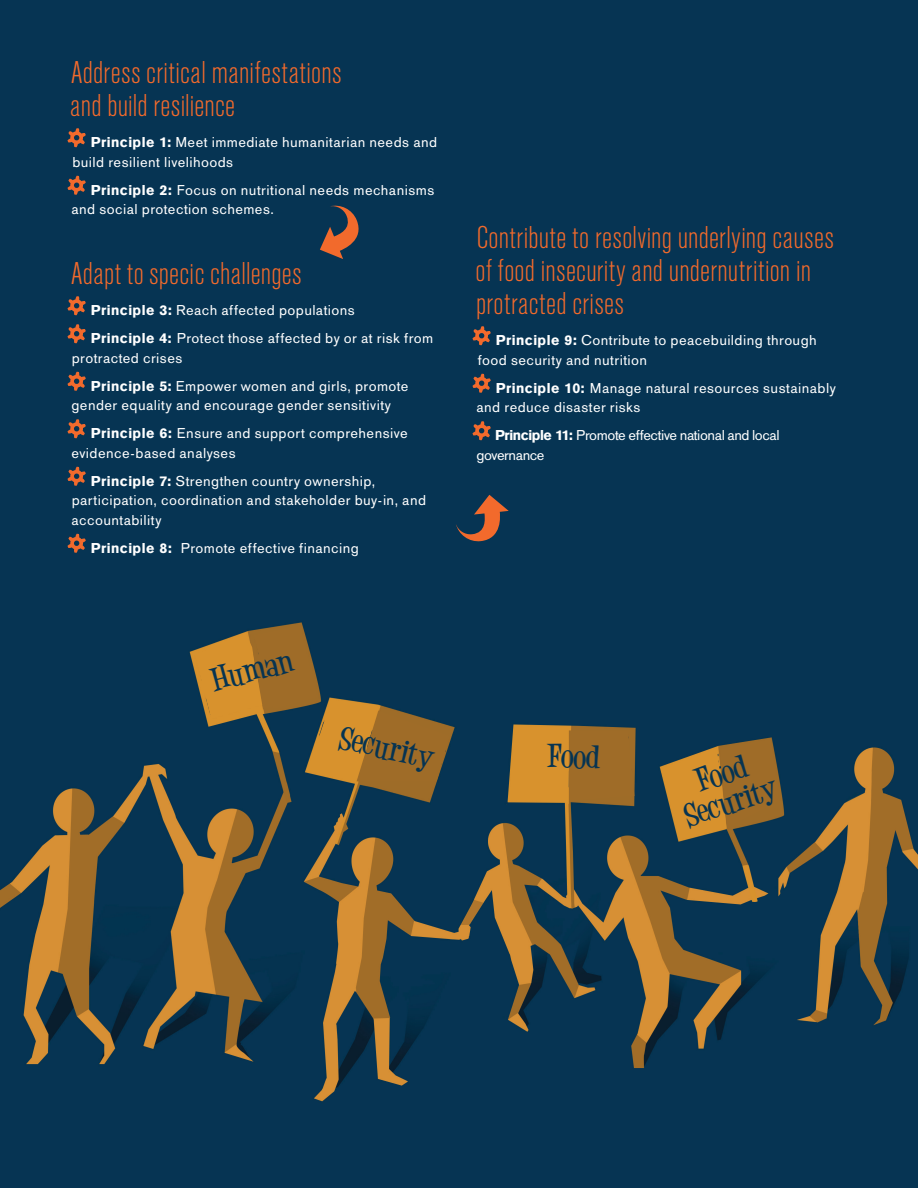
<style>
.page{position:relative;width:918px;height:1188px;background:#fff}
.page>*{position:absolute;margin:0;border:0;box-sizing:border-box;transform-origin:0 0}
.t1{font:33px/33px "A Grotesk Lgt Cnd";letter-spacing:.01em;color:#f26a2c}
.t2{font:700 24.9px/30px "Desigers";color:#063452;text-align:center}
.t3{font:15px/19.5px "A Grotesk Rgl";letter-spacing:.025em;color:#fff}
.t4{font:15px/19.5px "A Grotesk Rgl";letter-spacing:-.03em;color:#fff}
.s1{font-family:"A Grotesk Bld"}
</style>
<div class="page">
<img style="left:0;top:0;width:918px;height:1188px">
<svg style="left:194px;top:625px;width:256px;height:156px;background:#5c573f"></svg>
<svg style="left:510px;top:727px;width:124px;height:74px;background:#b87d2a"></svg>
<svg style="left:661px;top:739px;width:118px;height:98px;background:#926e33"></svg>
<svg style="left:67px;top:128px;width:19px;height:19px"></svg>
<svg style="left:67px;top:176px;width:19px;height:19px"></svg>
<svg style="left:67px;top:296px;width:19px;height:19px"></svg>
<svg style="left:67px;top:324px;width:19px;height:19px"></svg>
<svg style="left:67px;top:372px;width:19px;height:19px"></svg>
<svg style="left:67px;top:419px;width:19px;height:19px"></svg>
<svg style="left:67px;top:467px;width:19px;height:19px"></svg>
<svg style="left:67px;top:534px;width:19px;height:19px"></svg>
<svg style="left:472px;top:326px;width:19px;height:19px"></svg>
<svg style="left:472px;top:374px;width:19px;height:19px"></svg>
<svg style="left:472px;top:421px;width:19px;height:19px"></svg>
<svg style="left:320px;top:204px;width:45px;height:55px;background:#554645"></svg>
<svg style="left:456px;top:495px;width:53px;height:47px;background:#554645"></svg>
<h1 class="t1" style="left:70px;top:58px;width:273px">Address critical manifestations and build resilience</h1>
<p class="t3" style="left:72px;top:134px;width:366px;text-indent:18px"><span class="s1">Principle 1:</span> Meet immediate humanitarian needs and build resilient livelihoods</p>
<p class="t3" style="left:72px;top:181px;width:364px;text-indent:19px"><span class="s1">Principle 2:</span> Focus on nutritional needs mechanisms and social protection schemes.</p>
<h1 class="t1" style="left:72px;top:259px;width:231px">Adapt to specific challenges</h1>
<p class="t3" style="left:91px;top:297px;width:344px;line-height:28px"><span class="s1">Principle 3:</span> Reach affected populations<br><span class="s1">Principle 4:</span> Protect those affected by or at risk from</p>
<p class="t3" style="left:91px;top:345px;width:319px;line-height:28px;text-indent:-19px">protracted crises<br><span class="s1">Principle 5:</span> Empower women and girls, promote</p>
<p class="t3" style="left:91px;top:392px;width:318px;line-height:28px;text-indent:-19px">gender equality and encourage gender sensitivity<br><span class="s1">Principle 6:</span> Ensure and support comprehensive</p>
<p class="t3" style="left:91px;top:440px;width:286px;line-height:28px;text-indent:-19px">evidence-based analyses<br><span class="s1">Principle 7:</span> Strengthen country ownership,</p>
<p class="t3" style="left:72px;top:492px;width:356px">participation, coordination and stakeholder buy-in, and accountability</p>
<p class="t3" style="left:91px;top:539px;width:269px"><span class="s1">Principle 8:</span> Promote effective financing</p>
<h2 class="t2" style="left:207px;top:666px;width:86px;rotate:-14deg">Human</h2>
<h2 class="t2" style="left:344px;top:722px;width:98px;rotate:13deg">Security</h2>
<h1 class="t1" style="left:475px;top:223px;width:360px">Contribute to resolving underlying causes of food insecurity and undernutrition in protracted crises</h1>
<p class="t3" style="left:478px;top:332px;width:341px;text-indent:18px"><span class="s1">Principle 9:</span> Contribute to peacebuilding through food security and nutrition</p>
<p class="t3" style="left:477px;top:379px;width:361px;text-indent:19px"><span class="s1">Principle 10:</span> Manage natural resources sustainably and reduce disaster risks</p>
<p class="t4" style="left:476px;top:427px;width:305px;text-indent:19px"><span class="s1">Principle 11:</span> Promote effective national and local governance</p>
<h2 class="t2" style="left:547px;top:741px;width:55px;rotate:2deg">Food</h2>
<h2 class="t2" style="left:671px;top:774px;width:98px;rotate:-18deg">Food<br>Security</h2>
</div>
